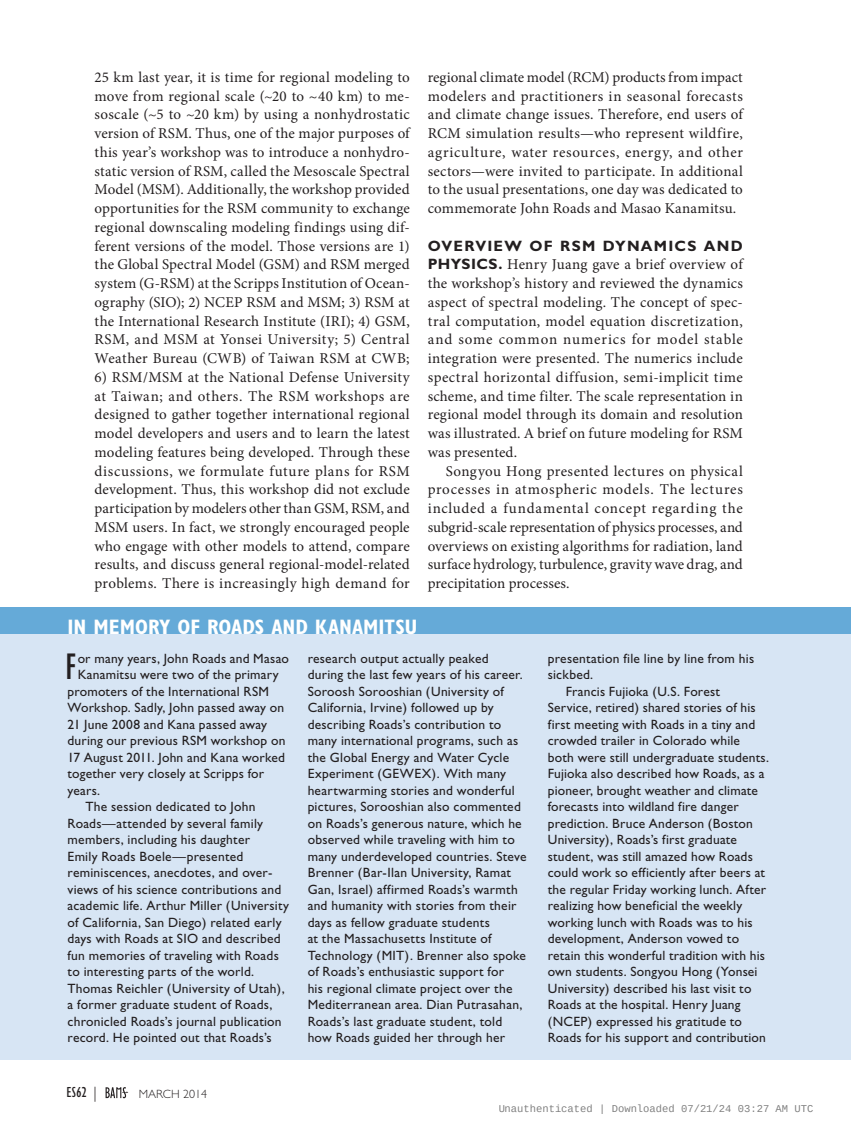
<style>
.page{position:relative;width:851px;height:1134px;background:#fff}
.page>*{position:absolute;margin:0;border:0;box-sizing:border-box;transform-origin:0 0}
.Sidebar_First_Paragr{font:condensed 38.25px "Gill Sans";color:#231f20}
.Sidebar_Title__L_col{font:700 condensed 21px "Gill Sans";color:#fff}
.Body_Text{font:15px/18.8px "Minion Pro";letter-spacing:.015em;color:#231f20;text-align:justify}
.First_Paragraph_w_bo{font:15px/18.8px "Minion Pro";letter-spacing:.01em;color:#231f20;text-align:justify}
.t1{font:condensed 15px "Gill Sans";color:#231f20}
.Sidebar_Three-Column{font:13.5px/16.5px "Gill Sans";letter-spacing:.015em;color:#231f20}
.Sidebar_First_Paragr-2{font:13.5px "Gill Sans";letter-spacing:.015em;color:#231f20}
.t2{font:300 12px "Gill Sans";color:#231f20}
.t3{font:10.5px "Liberation Mono";color:rgb(0 0 0/.5)}
.s1{font-family:"Gill Sans";font-weight:700}
.s2{font-weight:300;font-stretch:normal}
</style>
<div class="page">
<div style="left:0;top:607px;width:850px;height:453px;background:#d7e5f4"></div>
<div style="left:0;top:607px;width:850px;height:27px;background:#65aad8"></div>
<svg style="left:105px;top:1087px;width:24px;height:12px"></svg>
<svg style="left:106px;top:1087px;width:22px;height:11px"></svg>
<p class="Body_Text" style="left:94px;top:68px;width:317px">25 km last year, it is time for regional modeling to move from regional scale (~20 to ~40 km) to me&shy;soscale (~5 to ~20 km) by using a nonhydrostatic version of RSM. Thus, one of the major purposes of this year’s workshop was to introduce a nonhydro&shy;static version of RSM, called the Mesoscale Spectral Model (MSM). Additionally, the workshop provided opportunities for the RSM community to exchange regional downscaling modeling findings using dif&shy;ferent versions of the model. Those versions are 1) the Global Spectral Model (GSM) and RSM merged system (G-RSM) at the Scripps Institution of Ocean&shy;ography (SIO); 2) NCEP RSM and MSM; 3) RSM at the International Research Institute (IRI); 4) GSM, RSM, and MSM at Yonsei University; 5) Central Weather Bureau (CWB) of Taiwan RSM at CWB;</p>
<p class="Body_Text" style="left:94px;top:368px;width:317px">6) RSM/MSM at the National Defense University at Taiwan; and others. The RSM workshops are designed to gather together international regional model developers and users and to learn the latest modeling features being developed. Through these discussions, we formulate future plans for RSM development. Thus, this workshop did not exclude participation by modelers other than GSM, RSM, and MSM users. In fact, we strongly encouraged people who engage with other models to attend, compare results, and discuss general regional-model-related problems. There is increasingly high demand for</p>
<p class="Body_Text" style="left:428px;top:68px;width:317px">regional climate model (RCM) products from impact modelers and practitioners in seasonal forecasts and climate change issues. Therefore, end users of RCM simulation results—who represent wildfire, agriculture, water resources, energy, and other sectors—were invited to participate. In additional to the usual presentations, one day was dedicated to commemorate John Roads and Masao Kanamitsu.</p>
<p class="First_Paragraph_w_bo" style="left:428px;top:236px;width:317px"><span class="s1">OVERVIEW OF RSM DYNAMICS AND PHYSICS.</span> Henry Juang gave a brief overview of the workshop’s history and reviewed the dynamics aspect of spectral modeling. The concept of spec&shy;tral computation, model equation discretization, and some common numerics for model stable integration were presented. The numerics include spectral horizontal diffusion, semi-implicit time scheme, and time filter. The scale representation in regional model through its domain and resolution was illustrated. A brief on future modeling for RSM was presented.</p>
<p class="Body_Text" style="left:428px;top:461px;width:316px;text-indent:18px">Songyou Hong presented lectures on physical processes in atmospheric models. The lectures included a fundamental concept regarding the subgrid-scale representation of physics processes, and overviews on existing algorithms for radiation, land surface hydrology, turbulence, gravity wave drag, and precipitation processes.</p>
<p class="Sidebar_Title__L_col" style="left:68px;top:614px;width:351px">IN MEMORY OF ROADS AND KANAMITSU</p>
<p class="Sidebar_First_Paragr" style="left:65px;top:646px;width:14px">F</p>
<p class="Sidebar_First_Paragr-2" style="left:78px;top:650px;width:213px">or many years, John Roads and Masao</p>
<p class="Sidebar_Three-Column" style="left:308px;top:650px;width:220px">research output actually peaked during the last few years of his career.<br>Soroosh Sorooshian (University of California, Irvine) followed up by describing Roads’s contribution to many international programs, such as the Global Energy and Water Cycle Experiment (GEWEX). With many heartwarming stories and wonderful pictures, Sorooshian also commented on Roads’s generous nature, which he observed while traveling with him to many underdeveloped countries. Steve Brenner (Bar-Ilan University, Ramat Gan, Israel) affirmed Roads’s warmth and humanity with stories from their days as fellow graduate students<br>at the Massachusetts Institute of Technology (MIT). Brenner also spoke of Roads’s enthusiastic support for<br>his regional climate project over the Mediterranean area. Dian Putrasahan, Roads’s last graduate student, told how Roads guided her through her</p>
<p class="Sidebar_Three-Column" style="left:548px;top:650px;width:208px">presentation file line by line from his sickbed.</p>
<p class="Sidebar_First_Paragr-2" style="left:78px;top:667px;width:202px">Kanamitsu were two of the primary</p>
<p class="Sidebar_First_Paragr-2" style="left:68px;top:683px;width:203px">promoters of the International RSM</p>
<p class="Sidebar_First_Paragr-2" style="left:68px;top:700px;width:218px">Workshop. Sadly, John passed away on</p>
<p class="Sidebar_First_Paragr-2" style="left:68px;top:716px;width:201px">21 June 2008 and Kana passed away</p>
<p class="Sidebar_First_Paragr-2" style="left:68px;top:733px;width:219px">during our previous RSM workshop on</p>
<p class="Sidebar_First_Paragr-2" style="left:68px;top:749px;width:219px">17 August 2011. John and Kana worked</p>
<p class="Sidebar_First_Paragr-2" style="left:68px;top:766px;width:198px">together very closely at Scripps for</p>
<p class="Sidebar_First_Paragr-2" style="left:68px;top:782px;width:34px">years.</p>
<p class="Sidebar_Three-Column" style="left:68px;top:798px;width:223px;text-indent:18px">The session dedicated to John Roads—attended by several family members, including his daughter<br>Emily Roads Boele—presented reminiscences, anecdotes, and over&shy;views of his science contributions and academic life. Arthur Miller (University of California, San Diego) related early days with Roads at SIO and described fun memories of traveling with Roads to interesting parts of the world.<br>Thomas Reichler (University of Utah), a former graduate student of Roads, chronicled Roads’s journal publication record. He pointed out that Roads’s</p>
<p class="Sidebar_Three-Column" style="left:548px;top:683px;width:223px;text-indent:18px">Francis Fujioka (U.S. Forest<br>Service, retired) shared stories of his first meeting with Roads in a tiny and crowded trailer in Colorado while both were still undergraduate students.<br>Fujioka also described how Roads, as a pioneer, brought weather and climate forecasts into wildland fire danger prediction. Bruce Anderson (Boston University), Roads’s first graduate student, was still amazed how Roads could work so efficiently after beers at the regular Friday working lunch. After realizing how beneficial the weekly working lunch with Roads was to his development, Anderson vowed to retain this wonderful tradition with his own students. Songyou Hong (Yonsei University) described his last visit to Roads at the hospital. Henry Juang (NCEP) expressed his gratitude to Roads for his support and contribution</p>
<p class="t1" style="left:66px;top:1084px;width:32px">ES62 <span class="s2">|</span></p>
<p class="t2" style="left:139px;top:1087px;width:70px">MARCH 2014</p>
<p class="t3" style="left:498px;top:1103px;width:316px">Unauthenticated | Downloaded 07/21/24 03:27 AM UTC</p>
</div>
